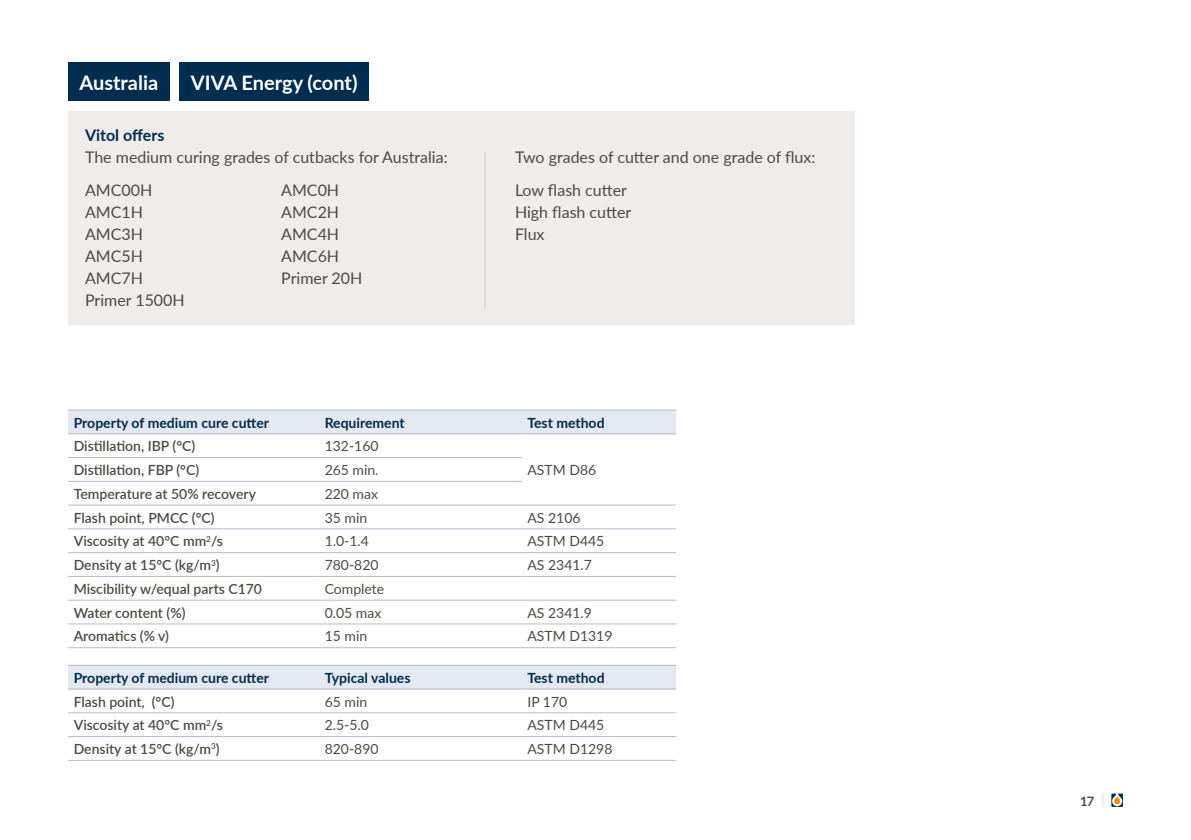
<style>
.page{position:relative;width:1191px;height:840px;background:#fff}
.page>*{position:absolute;margin:0;border:0;box-sizing:border-box;transform-origin:0 0}
.t1{font:700 20px "Lato";color:#fff}
.t2{font:16px/22px "Lato";color:#4d4a46}
.t3{font:700 16px "Lato";color:#002c50}
.t4{font:600 14px "Lato";color:#4d4a46}
.t5{font:14px "Lato";color:#4d4a46}
.t6{font:700 14px "Lato";color:#002c50}
.t7{font:700 13px "Lato";color:#4d4a46}
</style>
<div class="page">
<div style="left:68px;top:111px;width:787px;height:213px;background:#f0ecec"></div>
<div style="left:68px;top:410px;width:608px;height:23px;background:#e4e8f1"></div>
<hr style="left:68px;top:457px;width:251px;height:1px;background:#afbcd1">
<hr style="left:319px;top:457px;width:203px;height:1px;background:#afbcd1">
<hr style="left:68px;top:480px;width:251px;height:1px;background:#afbcd1">
<hr style="left:319px;top:480px;width:203px;height:1px;background:#afbcd1">
<hr style="left:68px;top:504px;width:251px;height:1px;background:#afbcd1">
<hr style="left:319px;top:504px;width:203px;height:1px;background:#afbcd1">
<hr style="left:68px;top:528px;width:251px;height:1px;background:#afbcd1">
<hr style="left:319px;top:528px;width:203px;height:1px;background:#afbcd1">
<hr style="left:522px;top:528px;width:154px;height:1px;background:#afbcd1">
<hr style="left:68px;top:552px;width:251px;height:1px;background:#afbcd1">
<hr style="left:319px;top:552px;width:203px;height:1px;background:#afbcd1">
<hr style="left:522px;top:552px;width:154px;height:1px;background:#afbcd1">
<hr style="left:68px;top:575px;width:251px;height:1px;background:#afbcd1">
<hr style="left:319px;top:575px;width:203px;height:1px;background:#afbcd1">
<hr style="left:522px;top:575px;width:154px;height:1px;background:#afbcd1">
<hr style="left:68px;top:599px;width:251px;height:1px;background:#afbcd1">
<hr style="left:319px;top:599px;width:203px;height:1px;background:#afbcd1">
<hr style="left:522px;top:599px;width:154px;height:1px;background:#afbcd1">
<hr style="left:68px;top:623px;width:251px;height:1px;background:#afbcd1">
<hr style="left:319px;top:623px;width:203px;height:1px;background:#afbcd1">
<hr style="left:522px;top:623px;width:154px;height:1px;background:#afbcd1">
<hr style="left:68px;top:647px;width:251px;height:1px;background:#afbcd1">
<hr style="left:319px;top:647px;width:203px;height:1px;background:#afbcd1">
<hr style="left:522px;top:647px;width:154px;height:1px;background:#afbcd1">
<hr style="left:68px;top:409px;width:251px;height:1px;background:#afbcd1">
<hr style="left:319px;top:409px;width:203px;height:1px;background:#afbcd1">
<hr style="left:522px;top:409px;width:154px;height:1px;background:#afbcd1">
<hr style="left:68px;top:433px;width:251px;height:1px;background:#afbcd1">
<hr style="left:319px;top:433px;width:203px;height:1px;background:#afbcd1">
<hr style="left:522px;top:433px;width:154px;height:1px;background:#afbcd1">
<hr style="left:522px;top:504px;width:154px;height:1px;background:#afbcd1">
<div style="left:68px;top:665px;width:608px;height:23px;background:#e4e8f1"></div>
<hr style="left:68px;top:712px;width:251px;height:1px;background:#afbcd1">
<hr style="left:319px;top:712px;width:203px;height:1px;background:#afbcd1">
<hr style="left:522px;top:712px;width:154px;height:1px;background:#afbcd1">
<hr style="left:68px;top:735px;width:251px;height:1px;background:#afbcd1">
<hr style="left:319px;top:735px;width:203px;height:1px;background:#afbcd1">
<hr style="left:522px;top:735px;width:154px;height:1px;background:#afbcd1">
<hr style="left:68px;top:759px;width:251px;height:1px;background:#afbcd1">
<hr style="left:319px;top:759px;width:203px;height:1px;background:#afbcd1">
<hr style="left:522px;top:759px;width:154px;height:1px;background:#afbcd1">
<hr style="left:68px;top:664px;width:251px;height:1px;background:#afbcd1">
<hr style="left:319px;top:664px;width:203px;height:1px;background:#afbcd1">
<hr style="left:522px;top:664px;width:154px;height:1px;background:#afbcd1">
<hr style="left:68px;top:688px;width:251px;height:1px;background:#afbcd1">
<hr style="left:319px;top:688px;width:203px;height:1px;background:#afbcd1">
<hr style="left:522px;top:688px;width:154px;height:1px;background:#afbcd1">
<hr style="left:484px;top:153px;width:1px;height:154px;background:#cecac7">
<div style="left:68px;top:62px;width:102px;height:39px;background:#002c50"></div>
<div style="left:179px;top:62px;width:190px;height:39px;background:#002c50"></div>
<svg style="left:1111px;top:793px;width:12px;height:13px"></svg>
<svg style="left:1102px;top:793px;width:1px;height:13px"></svg>
<h1 class="t1" style="left:79px;top:68px;width:80px">Australia</h1>
<h1 class="t1" style="left:191px;top:68px;width:168px">VIVA Energy (cont)</h1>
<p class="t3" style="left:85px;top:123px;width:81px">Vitol offers</p>
<p class="t2" style="left:85px;top:145px;width:364px">The medium curing grades of cutbacks for Australia:</p>
<p class="t2" style="left:515px;top:145px;width:302px">Two grades of cutter and one grade of flux:</p>
<p class="t2" style="left:85px;top:178px;width:101px">AMC00H<br>AMC1H<br>AMC3H<br>AMC5H<br>AMC7H<br>Primer 1500H</p>
<p class="t2" style="left:281px;top:178px;width:83px">AMC0H<br>AMC2H<br>AMC4H<br>AMC6H<br>Primer 20H</p>
<p class="t2" style="left:515px;top:178px;width:118px">Low flash cutter<br>High flash cutter<br>Flux</p>
<p class="t6" style="left:74px;top:412px;width:197px">Property of medium cure cutter</p>
<p class="t6" style="left:325px;top:412px;width:82px">Requirement</p>
<p class="t6" style="left:527px;top:412px;width:79px">Test method</p>
<p class="t4" style="left:74px;top:436px;width:123px">Distillation, IBP (°C)</p>
<p class="t5" style="left:325px;top:436px;width:55px">132-160</p>
<p class="t4" style="left:74px;top:459px;width:127px">Distillation, FBP (°C)</p>
<p class="t5" style="left:325px;top:459px;width:55px">265 min.</p>
<p class="t5" style="left:527px;top:459px;width:70px">ASTM D86</p>
<p class="t4" style="left:74px;top:483px;width:184px">Temperature at 50% recovery</p>
<p class="t5" style="left:325px;top:483px;width:55px">220 max</p>
<p class="t4" style="left:74px;top:507px;width:142px">Flash point, PMCC (°C)</p>
<p class="t5" style="left:325px;top:507px;width:44px">35 min</p>
<p class="t5" style="left:527px;top:507px;width:55px">AS 2106</p>
<p class="t4" style="left:74px;top:531px;width:151px">Viscosity at 40°C mm<sup>2</sup>/s</p>
<p class="t5" style="left:325px;top:531px;width:46px">1.0-1.4</p>
<p class="t5" style="left:527px;top:531px;width:78px">ASTM D445</p>
<p class="t4" style="left:74px;top:554px;width:147px">Density at 15°C (kg/m<sup>3</sup>)</p>
<p class="t5" style="left:325px;top:554px;width:55px">780-820</p>
<p class="t5" style="left:527px;top:554px;width:66px">AS 2341.7</p>
<p class="t4" style="left:74px;top:578px;width:190px">Miscibility w/equal parts C170</p>
<p class="t5" style="left:325px;top:578px;width:61px">Complete</p>
<p class="t4" style="left:74px;top:602px;width:113px">Water content (%)</p>
<p class="t5" style="left:325px;top:602px;width:58px">0.05 max</p>
<p class="t5" style="left:527px;top:602px;width:66px">AS 2341.9</p>
<p class="t4" style="left:74px;top:626px;width:97px">Aromatics (% v)</p>
<p class="t5" style="left:325px;top:626px;width:44px">15 min</p>
<p class="t5" style="left:527px;top:626px;width:87px">ASTM D1319</p>
<p class="t6" style="left:74px;top:667px;width:197px">Property of medium cure cutter</p>
<p class="t6" style="left:325px;top:667px;width:87px">Typical values</p>
<p class="t6" style="left:527px;top:667px;width:79px">Test method</p>
<p class="t4" style="left:74px;top:691px;width:102px">Flash point, (°C)</p>
<p class="t5" style="left:325px;top:691px;width:44px">65 min</p>
<p class="t5" style="left:527px;top:691px;width:41px">IP 170</p>
<p class="t4" style="left:74px;top:714px;width:151px">Viscosity at 40°C mm<sup>2</sup>/s</p>
<p class="t5" style="left:325px;top:714px;width:46px">2.5-5.0</p>
<p class="t5" style="left:527px;top:714px;width:78px">ASTM D445</p>
<p class="t4" style="left:74px;top:738px;width:147px">Density at 15°C (kg/m<sup>3</sup>)</p>
<p class="t5" style="left:325px;top:738px;width:55px">820-890</p>
<p class="t5" style="left:527px;top:738px;width:87px">ASTM D1298</p>
<p class="t7" style="left:1080px;top:790px;width:16px">17</p>
</div>
